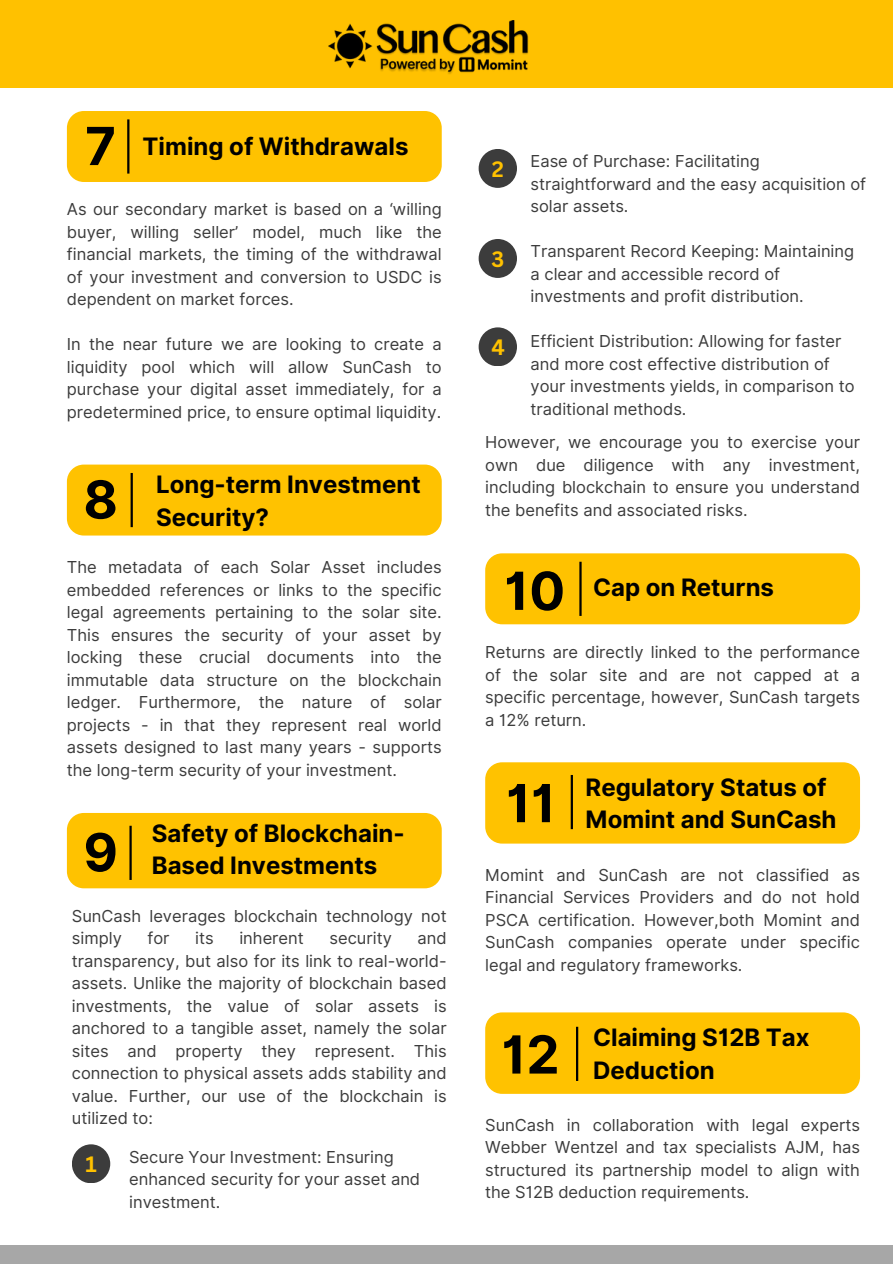
<style>
.page{position:relative;width:893px;height:1264px;background:#fff}
.page>*{position:absolute;margin:0;border:0;box-sizing:border-box;transform-origin:0 0}
.t1{font:700 52.5px "Inter";color:#000}
.t2{font:700 24px/32.7px "Inter";color:#000}
.t3{font:700 21.6px "Canva Sans";color:#ffc100}
.t4{font:16.5px/22.5px "Inter";color:#3c3c3c;text-align:justify}
</style>
<div class="page">
<div style="left:0;top:0;width:892px;height:87px;background:#ffc100"></div>
<img style="left:329px;top:20px;width:199px;height:54px">
<div style="left:0;top:1244px;width:892px;height:19px;background:#a7a7a7"></div>
<div style="left:67px;top:464px;width:374px;height:71px;background:#ffc200;border-radius:17px"></div>
<hr style="left:131px;top:473px;width:2px;height:54px;background:#000">
<div style="left:478px;top:239px;width:39px;height:39px;background:#3c3c3c;border-radius:50%"></div>
<div style="left:478px;top:327px;width:39px;height:39px;background:#3c3c3c;border-radius:50%"></div>
<div style="left:485px;top:762px;width:375px;height:81px;background:#ffc200;border-radius:17px"></div>
<hr style="left:570px;top:775px;width:3px;height:54px;background:#000">
<div style="left:485px;top:1012px;width:375px;height:81px;background:#ffc200;border-radius:17px"></div>
<hr style="left:576px;top:1026px;width:2px;height:54px;background:#000">
<div style="left:67px;top:111px;width:374px;height:71px;background:#ffc200;border-radius:17px"></div>
<hr style="left:127px;top:119px;width:2px;height:55px;background:#000">
<div style="left:67px;top:813px;width:374px;height:75px;background:#ffc200;border-radius:17px"></div>
<hr style="left:129px;top:825px;width:3px;height:55px;background:#000">
<div style="left:485px;top:553px;width:375px;height:71px;background:#ffc200;border-radius:17px"></div>
<hr style="left:579px;top:561px;width:2px;height:55px;background:#000">
<div style="left:478px;top:149px;width:39px;height:39px;background:#3c3c3c;border-radius:50%"></div>
<div style="left:72px;top:1144px;width:38px;height:39px;background:#3c3c3c;border-radius:50%"></div>
<p class="t1" style="left:85px;top:115px;width:33px">7</p>
<p class="t2" style="left:143px;top:130px;width:267px">Timing of Withdrawals</p>
<p class="t4" style="left:67px;top:198px;width:376px">As our secondary market is based on a ‘willing buyer, willing seller’ model, much like the financial markets, the timing of the withdrawal of your investment and conversion to USDC is dependent on market forces.</p>
<p class="t4" style="left:67px;top:333px;width:376px">In the near future we are looking to create a liquidity pool which will allow SunCash to purchase your digital asset immediately, for a predetermined price, to ensure optimal liquidity.</p>
<p class="t1" style="left:83px;top:468px;width:36px">8</p>
<p class="t2" style="left:156px;top:468px;width:266px">Long-term Investment</p>
<p class="t2" style="left:156px;top:501px;width:114px">Security?</p>
<p class="t4" style="left:67px;top:556px;width:376px">The metadata of each Solar Asset includes embedded references or links to the specific legal agreements pertaining to the solar site.<br>This ensures the security of your asset by locking these crucial documents into the immutable data structure on the blockchain ledger. Furthermore, the nature of solar projects - in that they represent real world assets designed to last many years - supports the long-term security of your investment.</p>
<p class="t1" style="left:83px;top:821px;width:36px">9</p>
<p class="t2" style="left:152px;top:816px;width:254px">Safety of Blockchain-<br>Based Investments</p>
<p class="t4" style="left:72px;top:904px;width:376px">SunCash leverages blockchain technology not simply</p>
<p class="t4" style="left:147px;top:927px;width:24px">for</p>
<p class="t4" style="left:195px;top:927px;width:20px">its</p>
<p class="t4" style="left:239px;top:927px;width:66px">inherent</p>
<p class="t4" style="left:329px;top:927px;width:64px">security</p>
<p class="t4" style="left:72px;top:927px;width:376px;text-indent:345px">and transparency, but also for its link to real-world&shy;assets. Unlike the majority of blockchain based investments, the value of solar assets is anchored to a tangible asset, namely the solar sites and property they represent. This connection to physical assets adds stability and value. Further, our use of the blockchain is utilized to:</p>
<p class="t3" style="left:85px;top:1148px;width:13px">1</p>
<p class="t4" style="left:129px;top:1145px;width:292px;text-align:left">Secure Your Investment: Ensuring enhanced security for your asset and investment.</p>
<p class="t4" style="left:530px;top:150px;width:337px;text-align:left">Ease of Purchase: Facilitating straightforward and the easy acquisition of solar assets.</p>
<p class="t4" style="left:530px;top:240px;width:325px;text-align:left">Transparent Record Keeping: Maintaining a clear and accessible record of investments and profit distribution.</p>
<h1 class="t4" style="left:530px;top:330px;width:325px;text-align:left">Efficient Distribution: Allowing for faster and more cost effective distribution of your investments yields, in comparison to traditional methods.</h1>
<p class="t4" style="left:485px;top:431px;width:376px">However, we encourage you to exercise your own due diligence with any investment, including blockchain to ensure you understand the benefits and associated risks.</p>
<p class="t3" style="left:491px;top:153px;width:14px">2</p>
<h1 class="t3" style="left:491px;top:243px;width:14px">3</h1>
<p class="t3" style="left:491px;top:332px;width:15px">4</p>
<p class="t1" style="left:504px;top:559px;width:62px">10</p>
<p class="t4" style="left:485px;top:641px;width:376px">Returns are directly linked to the performance of the solar site and are not capped at a specific percentage, however, SunCash targets a 12% return.</p>
<p class="t2" style="left:593px;top:571px;width:182px">Cap on Returns</p>
<p class="t2" style="left:585px;top:770px;width:252px">Regulatory Status of<br>Momint and SunCash</p>
<h1 class="t4" style="left:485px;top:863px;width:376px">Momint and SunCash are not classified as Financial Services Providers and do not hold PSCA certification. However,both Momint and SunCash companies operate under specific legal and regulatory frameworks.</h1>
<p class="t1" style="left:506px;top:771px;width:51px">11</p>
<p class="t1" style="left:501px;top:1023px;width:59px">12</p>
<p class="t2" style="left:593px;top:1020px;width:218px">Claiming S12B Tax<br>Deduction</p>
<h1 class="t4" style="left:485px;top:1113px;width:376px">SunCash in collaboration with legal experts Webber Wentzel and tax specialists AJM, has structured its partnership model to align with the S12B deduction requirements.</h1>
</div>
